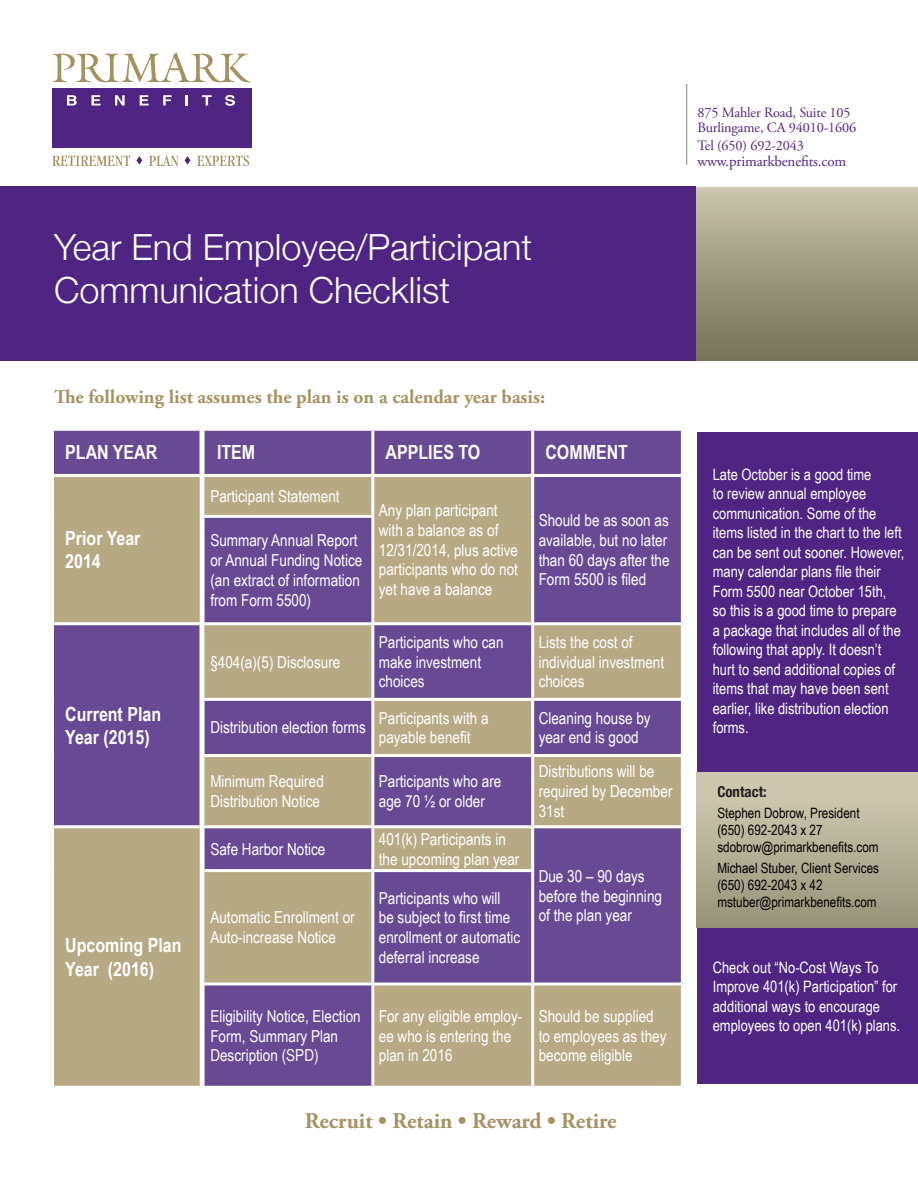
<style>
.page{position:relative;width:918px;height:1188px;background:#fff}
.page>*{position:absolute;margin:0;border:0;box-sizing:border-box;transform-origin:0 0}
.t1{font:300 36px/43.2px "Helvetica Neue";color:#fff}
.body{font:700 22.5px "Adobe Garamond Pro";color:#a59364}
.t2{font:700 19.5px/23.4px "Arial Narrow";color:#fff}
.body-2{font:700 19.5px "Adobe Garamond Pro";color:#a59364}
.t3{font:16.5px/19.8px "Arial Narrow";color:#fff}
.t4{font:15.75px/19.5px "Arial Narrow";color:#fff}
.body-3{font:15px "Adobe Garamond Pro";letter-spacing:-.01em;color:#4e2582}
.t5{font:700 condensed 15px "Helvetica Neue";color:#231f20}
.t6{font:14.25px "Arial Narrow";color:#000}
.body-4{font:14.25px "Adobe Garamond Pro";letter-spacing:-.01em;color:#4e2582}
</style>
<div class="page">
<svg style="left:52px;top:52px;width:198px;height:30px"></svg>
<svg style="left:52px;top:155px;width:78px;height:11px"></svg>
<svg style="left:136px;top:156px;width:6px;height:9px"></svg>
<svg style="left:149px;top:156px;width:30px;height:10px"></svg>
<svg style="left:185px;top:156px;width:6px;height:9px"></svg>
<svg style="left:197px;top:155px;width:52px;height:11px"></svg>
<div style="left:52px;top:88px;width:199px;height:60px;background:#4e2582"></div>
<svg style="left:67px;top:95px;width:10px;height:11px"></svg>
<svg style="left:92px;top:95px;width:8px;height:11px"></svg>
<svg style="left:115px;top:95px;width:10px;height:11px"></svg>
<svg style="left:140px;top:95px;width:9px;height:11px"></svg>
<svg style="left:163px;top:95px;width:9px;height:11px"></svg>
<svg style="left:186px;top:95px;width:2px;height:11px"></svg>
<svg style="left:202px;top:95px;width:10px;height:11px"></svg>
<svg style="left:225px;top:95px;width:10px;height:11px"></svg>
<hr style="left:686px;top:84px;width:1px;height:81px;background:#8e978f">
<div style="left:0;top:186px;width:697px;height:175px;background:#4e2582"></div>
<div style="left:697px;top:185px;width:221px;height:176px;background:linear-gradient(to bottom,#cac5ad,#747156)"></div>
<div style="left:697px;top:432px;width:220px;height:652px;background:#4e2582"></div>
<div style="left:697px;top:772px;width:221px;height:156px;background:linear-gradient(to bottom,#d3ceb5,#98947a)"></div>
<div style="left:54px;top:431px;width:627px;height:43px;background:#684994"></div>
<svg style="left:200px;top:431px;width:4px;height:43px"></svg>
<svg style="left:54px;top:477px;width:628px;height:609px;background:#917b8b"></svg>
<hr style="left:51px;top:622px;width:149px;height:3px;background:#fff">
<hr style="left:51px;top:825px;width:149px;height:3px;background:#fff">
<hr style="left:371px;top:431px;width:3px;height:43px;background:#fff">
<hr style="left:531px;top:431px;width:3px;height:43px;background:#fff">
<hr style="left:371px;top:477px;width:3px;height:38px;background:#fff">
<hr style="left:531px;top:477px;width:3px;height:39px;background:#fff">
<hr style="left:681px;top:477px;width:3px;height:39px;background:#fff">
<hr style="left:204px;top:515px;width:170px;height:3px;background:#fff">
<hr style="left:371px;top:518px;width:3px;height:104px;background:#fff">
<hr style="left:531px;top:516px;width:3px;height:106px;background:#fff">
<hr style="left:681px;top:516px;width:3px;height:106px;background:#fff">
<hr style="left:204px;top:622px;width:169px;height:3px;background:#fff">
<hr style="left:373px;top:622px;width:160px;height:3px;background:#fff">
<hr style="left:371px;top:625px;width:3px;height:73px;background:#fff">
<hr style="left:533px;top:622px;width:151px;height:3px;background:#fff">
<hr style="left:531px;top:625px;width:3px;height:73px;background:#fff">
<hr style="left:681px;top:625px;width:3px;height:73px;background:#fff">
<hr style="left:204px;top:698px;width:169px;height:3px;background:#fff">
<hr style="left:373px;top:698px;width:160px;height:3px;background:#fff">
<hr style="left:371px;top:701px;width:3px;height:53px;background:#fff">
<hr style="left:533px;top:698px;width:151px;height:3px;background:#fff">
<hr style="left:531px;top:701px;width:3px;height:53px;background:#fff">
<hr style="left:681px;top:701px;width:3px;height:53px;background:#fff">
<hr style="left:204px;top:754px;width:169px;height:3px;background:#fff">
<hr style="left:373px;top:754px;width:160px;height:3px;background:#fff">
<hr style="left:371px;top:757px;width:3px;height:68px;background:#fff">
<hr style="left:533px;top:754px;width:151px;height:3px;background:#fff">
<hr style="left:531px;top:757px;width:3px;height:68px;background:#fff">
<hr style="left:681px;top:757px;width:3px;height:68px;background:#fff">
<hr style="left:204px;top:825px;width:169px;height:3px;background:#fff">
<hr style="left:373px;top:825px;width:160px;height:3px;background:#fff">
<hr style="left:371px;top:828px;width:3px;height:41px;background:#fff">
<hr style="left:533px;top:825px;width:151px;height:3px;background:#fff">
<hr style="left:531px;top:828px;width:3px;height:41px;background:#fff">
<hr style="left:681px;top:828px;width:3px;height:43px;background:#fff">
<hr style="left:204px;top:869px;width:169px;height:3px;background:#fff">
<hr style="left:373px;top:869px;width:161px;height:3px;background:#fff">
<hr style="left:371px;top:872px;width:3px;height:110px;background:#fff">
<hr style="left:531px;top:872px;width:3px;height:110px;background:#fff">
<hr style="left:681px;top:871px;width:3px;height:111px;background:#fff">
<hr style="left:204px;top:982px;width:169px;height:3px;background:#fff">
<hr style="left:373px;top:982px;width:160px;height:3px;background:#fff">
<hr style="left:371px;top:986px;width:3px;height:100px;background:#fff">
<hr style="left:533px;top:982px;width:151px;height:3px;background:#fff">
<hr style="left:531px;top:986px;width:3px;height:100px;background:#fff">
<hr style="left:681px;top:986px;width:3px;height:100px;background:#fff">
<p class="t1" style="left:54px;top:222px;width:480px">Year End Employee/Participant<br>Communication Checklist</p>
<p class="body-4" style="left:697px;top:104px;width:155px">875 Mahler Road, Suite 105</p>
<p class="body-4" style="left:697px;top:119px;width:160px">Burlingame, CA 94010-1606</p>
<p class="body-4" style="left:697px;top:137px;width:108px">Tel (650) 692-2043</p>
<p class="body-3" style="left:697px;top:153px;width:150px">www.primarkbenefits.com</p>
<p class="body-2" style="left:54px;top:385px;width:493px">The following list assumes the plan is on a calendar year basis:</p>
<p class="t2" style="left:65px;top:440px;width:94px">PLAN YEAR</p>
<p class="t2" style="left:217px;top:440px;width:40px">ITEM</p>
<p class="t2" style="left:386px;top:440px;width:96px">APPLIES TO</p>
<p class="t2" style="left:545px;top:440px;width:84px">COMMENT</p>
<p class="t2" style="left:65px;top:525px;width:77px">Prior Year</p>
<p class="t2" style="left:65px;top:549px;width:37px">2014</p>
<p class="t2" style="left:65px;top:701px;width:97px">Current Plan<br>Year (2015)</p>
<p class="t2" style="left:65px;top:933px;width:118px">Upcoming Plan<br>Year (2016)</p>
<p class="t3" style="left:210px;top:486px;width:131px">Participant Statement</p>
<p class="t3" style="left:210px;top:530px;width:153px">Summary Annual Report or Annual Funding Notice (an extract of information from Form 5500)</p>
<p class="t3" style="left:210px;top:651px;width:132px">§404(a)(5) Disclosure</p>
<p class="t3" style="left:379px;top:500px;width:141px">Any plan participant with a balance as of<br>12/31/2014, plus active participants who do not yet have a balance</p>
<p class="t3" style="left:539px;top:510px;width:132px">Should be as soon as available, but no later than 60 days after the<br>Form 5500 is filed</p>
<p class="t3" style="left:379px;top:631px;width:126px">Participants who can make investment choices</p>
<p class="t3" style="left:539px;top:631px;width:127px">Lists the cost of individual investment choices</p>
<p class="t3" style="left:210px;top:717px;width:157px">Distribution election forms</p>
<p class="t3" style="left:379px;top:707px;width:111px">Participants with a payable benefit</p>
<p class="t3" style="left:539px;top:707px;width:114px">Cleaning house by year end is good</p>
<p class="t3" style="left:210px;top:771px;width:115px">Minimum Required<br>Distribution Notice</p>
<p class="t3" style="left:379px;top:771px;width:124px">Participants who are age 70 ½ or older</p>
<p class="t3" style="left:539px;top:761px;width:135px">Distributions will be required by December<br>31st</p>
<p class="t3" style="left:210px;top:838px;width:117px">Safe Harbor Notice</p>
<p class="t3" style="left:379px;top:828px;width:142px">401(k) Participants in the upcoming plan year</p>
<p class="t3" style="left:539px;top:865px;width:125px">Due 30 – 90 days before the beginning</p>
<p class="t3" style="left:379px;top:887px;width:143px">Participants who will<br>be subject to first time enrollment or automatic deferral increase</p>
<p class="t3" style="left:210px;top:907px;width:146px">Automatic Enrollment or</p>
<p class="t3" style="left:539px;top:905px;width:95px">of the plan year</p>
<p class="t3" style="left:210px;top:927px;width:127px">Auto-increase Notice</p>
<p class="t3" style="left:210px;top:1006px;width:152px">Eligibility Notice, Election<br>Form, Summary Plan<br>Description (SPD)</p>
<p class="t3" style="left:379px;top:1006px;width:145px">For any eligible employ&shy;ee who is entering the plan in 2016</p>
<p class="t3" style="left:539px;top:1006px;width:129px">Should be supplied to employees as they become eligible</p>
<p class="body" style="left:305px;top:1107px;width:313px">Recruit • Retain • Reward • Retire</p>
<p class="t4" style="left:713px;top:464px;width:193px">Late October is a good time<br>to review annual employee communication. Some of the items listed in the chart to the left can be sent out sooner. However, many calendar plans file their<br>Form 5500 near October 15th,<br>so this is a good time to prepare a package that includes all of the following that apply. It doesn’t hurt to send additional copies of items that may have been sent earlier, like distribution election forms.</p>
<p class="t5" style="left:717px;top:779px;width:51px">Contact:</p>
<p class="t6" style="left:717px;top:802px;width:144px">Stephen Dobrow, President</p>
<p class="t6" style="left:717px;top:820px;width:107px">(650) 692-2043 x 27</p>
<p class="t6" style="left:717px;top:837px;width:163px">sdobrow@primarkbenefits.com</p>
<p class="t6" style="left:717px;top:858px;width:163px">Michael Stuber, Client Services</p>
<p class="t6" style="left:717px;top:875px;width:107px">(650) 692-2043 x 42</p>
<p class="t6" style="left:717px;top:892px;width:161px">mstuber@primarkbenefits.com</p>
<p class="t4" style="left:713px;top:957px;width:189px">Check out “No-Cost Ways To<br>Improve 401(k) Participation” for additional ways to encourage employees to open 401(k) plans.</p>
</div>
